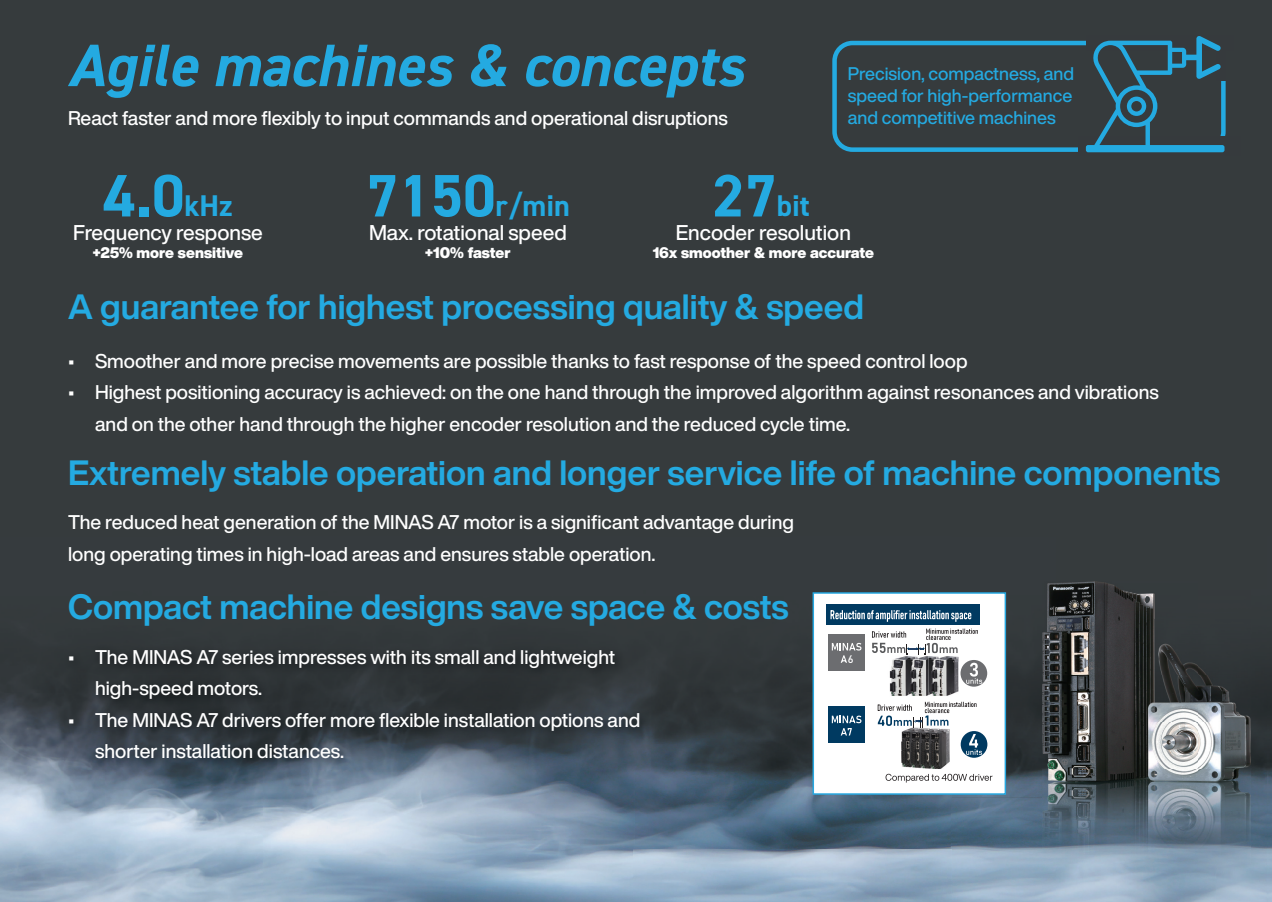
<style>
.page{position:relative;width:1272px;height:902px;background:#fff}
.page>*{position:absolute;margin:0;border:0;box-sizing:border-box;transform-origin:0 0}
.t1{font:italic 700 60px/130.2px "DIN2014";color:#24aae1}
.t2{font:700 34.5px "Helvetica Now Display";color:#24aae1}
.t3{font:700 30px "DIN2014";color:#24aae1}
.t4{font:500 21px "Helvetica Now Display";color:#fff}
.t5{font:500 19.5px/31.5px "Helvetica Now Display";color:#fff}
.t6{font:500 18px/21.6px "Helvetica Now Display";color:#24aae1;text-align:justify}
.t7{font:900 15px "Helvetica Now Display";color:#fff}
.t8{font:500 10.8px "DIN Pro";color:#fff}
.s1{font-style:normal}
.s2{font-style:normal;font-size:30px}
.s3{font-size:60px}
</style>
<div class="page">
<div style="left:0;top:0;width:1267px;height:901px;background:#363b3d"></div>
<hr style="left:1267px;top:0;width:4px;height:901px;background:#363b3d">
<img style="left:634px;top:592px;width:422px;height:309px">
<img style="left:1215px;top:677px;width:52px;height:224px">
<img style="left:0;top:692px;width:105px;height:209px">
<img style="left:105px;top:769px;width:529px;height:132px">
<img style="left:1056px;top:863px;width:159px;height:38px">
<img style="left:1268px;top:675px;width:3px;height:226px">
<img style="left:1267px;top:536px;width:1px;height:365px">
<img style="left:1042px;top:582px;width:208px;height:281px">
<img style="left:64px;top:644px;width:586px;height:125px">
<div style="left:832px;top:41px;width:393px;height:111px;border:4px solid #24aae1;border-radius:18px"></div>
<svg style="left:1077px;top:136px;width:148px;height:17px"></svg>
<div style="left:1216px;top:38px;width:9px;height:42px;background:#363a3d"></div>
<svg style="left:1085px;top:36px;width:139px;height:116px"></svg>
<div style="left:812px;top:592px;width:194px;height:202px;background:#fff;border:2px solid #27a8e0"></div>
<svg style="left:960px;top:660px;width:27px;height:26px"></svg>
<svg style="left:966px;top:662px;width:16px;height:21px"></svg>
<svg style="left:960px;top:731px;width:27px;height:26px"></svg>
<svg style="left:966px;top:733px;width:16px;height:21px"></svg>
<div style="left:826px;top:604px;width:153px;height:21px;background:#003a61"></div>
<img style="left:889px;top:654px;width:39px;height:42px">
<img style="left:908px;top:654px;width:10px;height:42px">
<img style="left:939px;top:656px;width:20px;height:40px">
<img style="left:928px;top:656px;width:11px;height:40px">
<img style="left:901px;top:727px;width:49px;height:42px">
<div style="left:828px;top:634px;width:36px;height:37px;background:#6c6d70"></div>
<div style="left:828px;top:706px;width:36px;height:36px;background:#003a61"></div>
<svg style="left:831px;top:715px;width:30px;height:20px"></svg>
<svg style="left:830px;top:610px;width:141px;height:11px"></svg>
<svg style="left:885px;top:773px;width:107px;height:9px"></svg>
<svg style="left:877px;top:701px;width:99px;height:26px"></svg>
<svg style="left:872px;top:628px;width:105px;height:26px"></svg>
<svg style="left:831px;top:642px;width:30px;height:20px"></svg>
<h1 class="t1" style="left:103px;top:0;width:642px;text-indent:-35px">Agile machines &amp; concepts<br><span class="s1">4.0</span><span class="s2">kHz</span></h1>
<p class="t5" style="left:68px;top:102px;width:661px">React faster and more flexibly to input commands and operational disruptions</p>
<h3 class="t3" style="left:366px;top:186px;width:205px"><span class="s3">7150</span>r/min</h3>
<h3 class="t3" style="left:712px;top:186px;width:99px"><span class="s3">27</span>bit</h3>
<p class="t6" style="left:847px;top:63px;width:228px">Precision, compactness, and speed for high-performance and competitive machines</p>
<p class="t4" style="left:73px;top:218px;width:191px">Frequency response</p>
<p class="t7" style="left:93px;top:242px;width:152px">+25% more sensitive</p>
<p class="t4" style="left:369px;top:218px;width:199px">Max. rotational speed</p>
<p class="t7" style="left:425px;top:242px;width:87px">+10% faster</p>
<p class="t4" style="left:675px;top:218px;width:177px">Encoder resolution</p>
<p class="t7" style="left:652px;top:242px;width:223px">16x smoother &amp; more accurate</p>
<h2 class="t2" style="left:68px;top:283px;width:797px">A guarantee for highest processing quality &amp; speed</h2>
<p class="t5" style="left:68px;top:345px;width:901px">• Smoother and more precise movements are possible thanks to fast response of the speed control loop</p>
<p class="t5" style="left:95px;top:376px;width:1065px;text-indent:-27px">• Highest positioning accuracy is achieved: on the one hand through the improved algorithm against resonances and vibrations and on the other hand through the higher encoder resolution and the reduced cycle time.</p>
<h2 class="t2" style="left:68px;top:449px;width:1153px">Extremely stable operation and longer service life of machine components</h2>
<p class="t5" style="left:68px;top:506px;width:727px">The reduced heat generation of the MINAS A7 motor is a significant advantage during long operating times in high-load areas and ensures stable operation.</p>
<h2 class="t2" style="left:68px;top:583px;width:722px">Compact machine designs save space &amp; costs</h2>
<p class="t5" style="left:95px;top:641px;width:521px;text-indent:-27px">• The MINAS A7 series impresses with its small and lightweight high-speed motors.</p>
<p class="t5" style="left:95px;top:704px;width:547px;text-indent:-27px">• The MINAS A7 drivers offer more flexible installation options and shorter installation distances.</p>
<p class="t8" style="left:847px;top:650px;width:7px">6</p>
</div>
